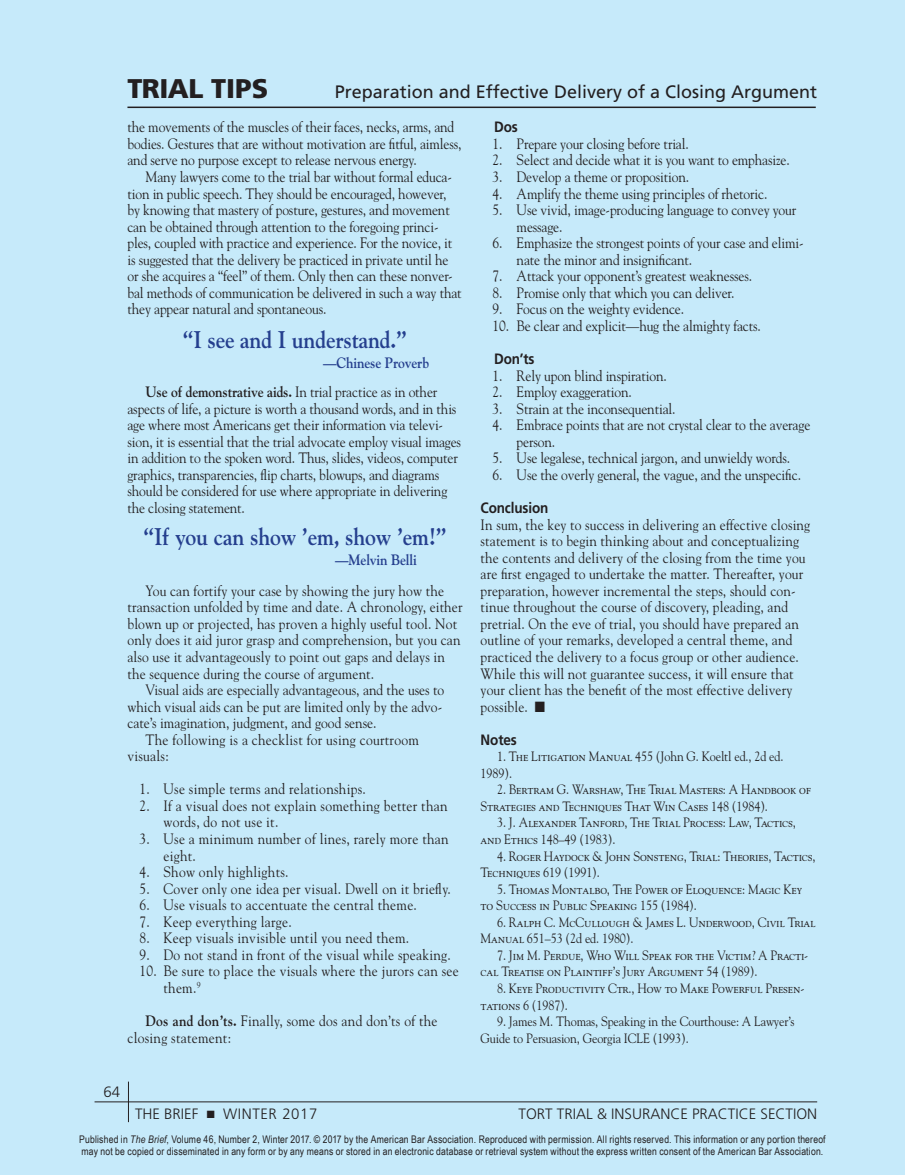
<style>
.page{position:relative;width:905px;height:1175px;background:#fff}
.page>*{position:absolute;margin:0;border:0;box-sizing:border-box;transform-origin:0 0}
.t1{font:900 27px "Frutiger LT Std";letter-spacing:-.02em;color:#231f20}
.t2{font:700 24px "Goudy Std";letter-spacing:-.01em;color:#253f8e;scale:.9 1}
.t3{font:18px "Frutiger LT Std";color:#231f20}
.t4{font:15px/16.5px "Goudy Std";letter-spacing:-.01em;color:#231f20;scale:.9 1}
.t5{font:15px/16.5px "Goudy Std";letter-spacing:.01em;color:#231f20;scale:.9 1}
.t6{font:300 15px "Frutiger LT Std";color:#231f20}
.t7{font:700 15px "Goudy Std";letter-spacing:-.01em;color:#253f8e;scale:.9 1}
.t8{font:700 15px "Frutiger LT Std";letter-spacing:-.01em;color:#231f20;scale:.9 1}
.t9{font:300 15px "Frutiger LT Std";letter-spacing:.04em;color:#231f20}
.t10{font:13.5px/16.5px "Goudy Std";letter-spacing:-.01em;color:#231f20;scale:.9 1}
.t11{font:10.5px/12px "Arial Narrow";letter-spacing:.02em;color:#231f20}
.s1{font-weight:700}
.s2{font-style:italic}
</style>
<div class="page">
<div style="left:0;top:0;width:904px;height:1174px;background:#c6eafa"></div>
<hr style="left:94px;top:1101px;width:723px;height:1px;background:#231f20">
<hr style="left:128px;top:1081px;width:1px;height:41px;background:#231f20">
<hr style="left:127px;top:107px;width:688px;height:1px;background:#231f20">
<h1 class="t1" style="left:127px;top:72px;width:142px">TRIAL TIPS</h1>
<p class="t3" style="left:335px;top:81px;width:484px">Preparation and Effective Delivery of a Closing Argument</p>
<p class="t4" style="left:127px;top:119px;width:373px">the movements of the muscles of their faces, necks, arms, and bodies. Gestures that are without motivation are fitful, aimless, and serve no purpose except to release nervous energy.</p>
<p class="t4" style="left:127px;top:168px;width:373px;text-indent:18px">Many lawyers come to the trial bar without formal educa&shy;tion in public speech. They should be encouraged, however, by knowing that mastery of posture, gestures, and movement can be obtained through attention to the foregoing princi&shy;ples, coupled with practice and experience. For the novice, it is suggested that the delivery be practiced in private until he or she acquires a “feel” of them. Only then can these nonver&shy;bal methods of communication be delivered in such a way that they appear natural and spontaneous.</p>
<h2 class="t2" style="left:183px;top:325px;width:250px">“I see and I understand.”</h2>
<p class="t7" style="left:323px;top:353px;width:119px">—Chinese Proverb</p>
<p class="t4" style="left:127px;top:383px;width:372px;text-indent:18px"><span class="s1">Use of demonstrative aids.</span> In trial practice as in other aspects of life, a picture is worth a thousand words, and in this age where most Americans get their information via televi&shy;sion, it is essential that the trial advocate employ visual images in addition to the spoken word. Thus, slides, videos, computer graphics, transparencies, flip charts, blowups, and diagrams should be considered for use where appropriate in delivering the closing statement.</p>
<h2 class="t2" style="left:143px;top:522px;width:338px">“If you can show ’em, show ’em!”</h2>
<p class="t7" style="left:335px;top:550px;width:92px">—Melvin Belli</p>
<p class="t5" style="left:127px;top:582px;width:374px;text-indent:18px">You can fortify your case by showing the jury how the transaction unfolded by time and date. A chronology, either blown up or projected, has proven a highly useful tool. Not only does it aid juror grasp and comprehension, but you can also use it advantageously to point out gaps and delays in the sequence during the course of argument.</p>
<p class="t5" style="left:145px;top:681px;width:333px">Visual aids are especially advantageous, and the uses to</p>
<p class="t5" style="left:127px;top:698px;width:351px">which visual aids can be put are limited only by the advo-</p>
<p class="t5" style="left:127px;top:714px;width:278px">cate’s imagination, judgment, and good sense.</p>
<p class="t5" style="left:145px;top:731px;width:303px">The following is a checklist for using courtroom</p>
<p class="t5" style="left:127px;top:747px;width:47px">visuals:</p>
<p class="t5" style="left:139px;top:780px;width:253px">1. Use simple terms and relationships.</p>
<p class="t5" style="left:163px;top:797px;width:317px;text-indent:-24px">2. If a visual does not explain something better than words, do not use it.</p>
<p class="t5" style="left:163px;top:830px;width:318px;text-indent:-24px">3. Use a minimum number of lines, rarely more than eight.</p>
<p class="t5" style="left:139px;top:863px;width:167px">4. Show only highlights.</p>
<p class="t5" style="left:139px;top:880px;width:347px">5. Cover only one idea per visual. Dwell on it briefly.</p>
<p class="t5" style="left:139px;top:896px;width:310px">6. Use visuals to accentuate the central theme.</p>
<p class="t5" style="left:139px;top:913px;width:171px">7. Keep everything large.</p>
<p class="t5" style="left:139px;top:929px;width:301px">8. Keep visuals invisible until you need them.</p>
<p class="t5" style="left:139px;top:946px;width:347px">9. Do not stand in front of the visual while speaking.</p>
<p class="t5" style="left:163px;top:962px;width:329px;text-indent:-24px">10. Be sure to place the visuals where the jurors can see them.<sup>9</sup></p>
<p class="t5" style="left:127px;top:1012px;width:346px;text-indent:18px"><span class="s1">Dos and don’ts.</span> Finally, some dos and don’ts of the closing statement:</p>
<p class="t6" style="left:103px;top:1083px;width:18px">64</p>
<p class="t8" style="left:494px;top:118px;width:28px">Dos</p>
<p class="t4" style="left:492px;top:135px;width:219px">1. Prepare your closing before trial.</p>
<p class="t4" style="left:492px;top:152px;width:331px">2. Select and decide what it is you want to emphasize.</p>
<p class="t4" style="left:492px;top:168px;width:220px">3. Develop a theme or proposition.</p>
<p class="t4" style="left:492px;top:185px;width:307px">4. Amplify the theme using principles of rhetoric.</p>
<p class="t4" style="left:516px;top:201px;width:312px;text-indent:-24px">5. Use vivid, image-producing language to convey your message.</p>
<p class="t4" style="left:516px;top:235px;width:320px;text-indent:-24px">6. Emphasize the strongest points of your case and elimi&shy;nate the minor and insignificant.</p>
<p class="t4" style="left:492px;top:268px;width:290px">7. Attack your opponent’s greatest weaknesses.</p>
<p class="t4" style="left:492px;top:284px;width:270px">8. Promise only that which you can deliver.</p>
<p class="t4" style="left:492px;top:301px;width:214px">9. Focus on the weighty evidence.</p>
<p class="t4" style="left:492px;top:317px;width:299px">10. Be clear and explicit—hug the almighty facts.</p>
<p class="t8" style="left:494px;top:350px;width:46px">Don’ts</p>
<p class="t4" style="left:492px;top:367px;width:195px">1. Rely upon blind inspiration.</p>
<p class="t4" style="left:492px;top:383px;width:156px">2. Employ exaggeration.</p>
<p class="t4" style="left:492px;top:400px;width:205px">3. Strain at the inconsequential.</p>
<p class="t4" style="left:516px;top:416px;width:328px;text-indent:-24px">4. Embrace points that are not crystal clear to the average person.</p>
<p class="t4" style="left:492px;top:450px;width:332px">5. Use legalese, technical jargon, and unwieldy words.</p>
<p class="t4" style="left:492px;top:466px;width:344px">6. Use the overly general, the vague, and the unspecific.</p>
<p class="t8" style="left:480px;top:499px;width:77px">Conclusion</p>
<p class="t5" style="left:480px;top:516px;width:368px">In sum, the key to success in delivering an effective closing statement is to begin thinking about and conceptualizing the contents and delivery of the closing from the time you are first engaged to undertake the matter. Thereafter, your preparation, however incremental the steps, should con&shy;tinue throughout the course of discovery, pleading, and pretrial. On the eve of trial, you should have prepared an outline of your remarks, developed a central theme, and practiced the delivery to a focus group or other audience.<br>While this will not guarantee success, it will ensure that your client has the benefit of the most effective delivery possible. ■</p>
<p class="t8" style="left:480px;top:730px;width:42px">Notes</p>
<p class="t10" style="left:480px;top:748px;width:338px;text-indent:16px">1. The Litigation Manual 455 (John G. Koeltl ed., 2d ed.<br>1989).</p>
<p class="t10" style="left:480px;top:781px;width:368px;text-indent:16px">2. Bertram G. Warshaw, The Trial Masters: A Handbook of<br>Strategies and Techniques That Win Cases 148 (1984).</p>
<p class="t10" style="left:480px;top:814px;width:352px;text-indent:16px">3. J. Alexander Tanford, The Trial Process: Law, Tactics, and Ethics 148–49 (1983).</p>
<p class="t10" style="left:480px;top:847px;width:373px;text-indent:16px">4. Roger Haydock &amp; John Sonsteng, Trial: Theories, Tactics,<br>Techniques 619 (1991).</p>
<p class="t10" style="left:480px;top:880px;width:359px;text-indent:16px">5. Thomas Montalbo, The Power of Eloquence: Magic Key to Success in Public Speaking 155 (1984).</p>
<p class="t10" style="left:480px;top:913px;width:374px;text-indent:16px">6. Ralph C. McCullough &amp; James L. Underwood, Civil Trial<br>Manual 651–53 (2d ed. 1980).</p>
<p class="t10" style="left:480px;top:946px;width:365px;text-indent:16px">7. Jim M. Perdue, Who Will Speak for the Victim? A Practi&shy;cal Treatise on Plaintiff’s Jury Argument 54 (1989).</p>
<p class="t10" style="left:480px;top:979px;width:361px;text-indent:16px">8. Keye Productivity Ctr., How to Make Powerful Presen&shy;tations 6 (1987).</p>
<p class="t10" style="left:480px;top:1013px;width:350px;text-indent:16px">9. James M. Thomas, Speaking in the Courthouse: A Lawyer’s<br>Guide to Persuasion, Georgia ICLE (1993).</p>
<p class="t9" style="left:135px;top:1105px;width:184px">THE BRIEF ■ WINTER 2017</p>
<p class="t6" style="left:518px;top:1105px;width:300px">TORT TRIAL &amp; INSURANCE PRACTICE SECTION</p>
<p class="t11" style="left:79px;top:1132px;width:748px">Published in <span class="s2">The Brief</span>, Volume 46, Number 2, Winter 2017. © 2017 by the American Bar Association. Reproduced with permission. All rights reserved. This information or any portion thereof may not be copied or disseminated in any form or by any means or stored in an electronic database or retrieval system without the express written consent of the American Bar Association.</p>
</div>
